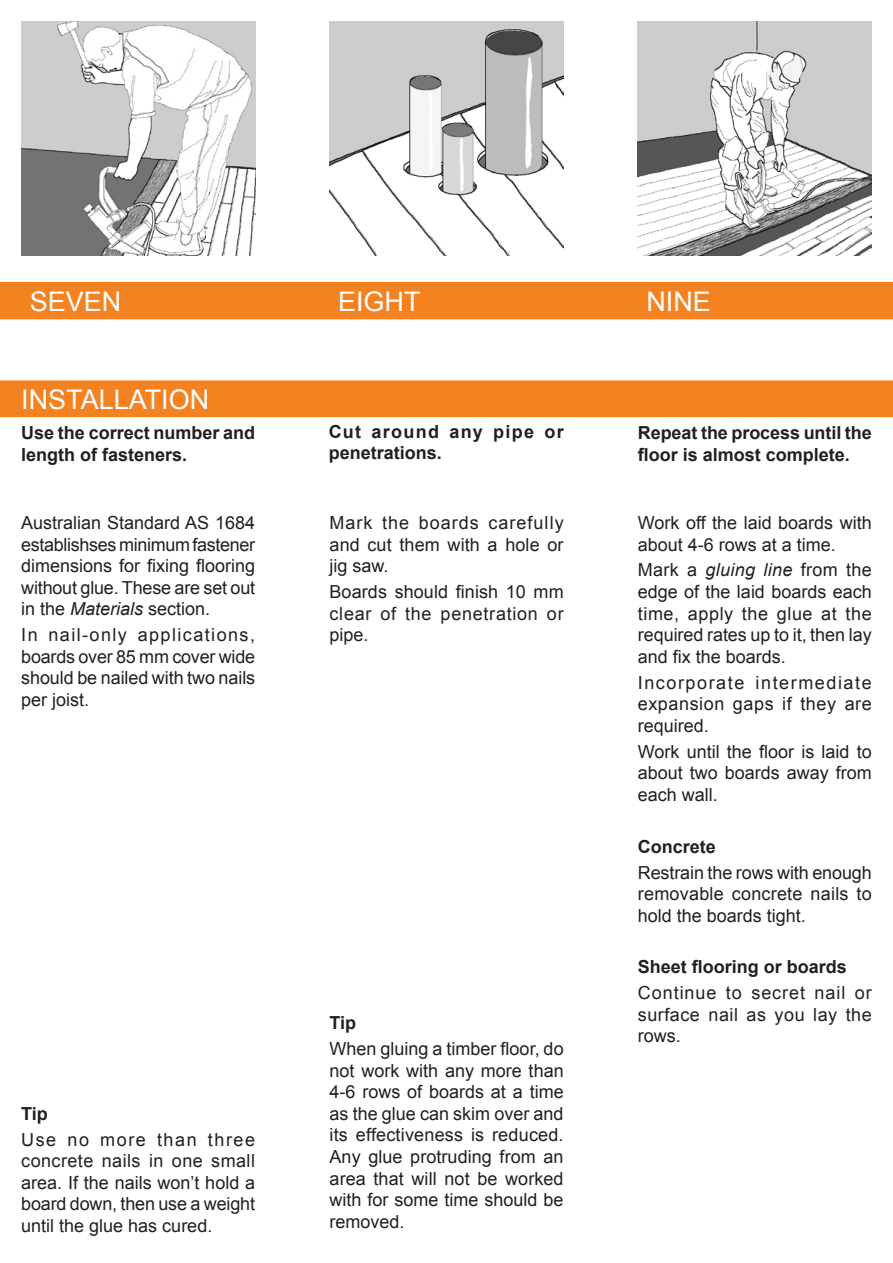
<style>
.page{position:relative;width:893px;height:1263px;background:#fff}
.page>*{position:absolute;margin:0;border:0;box-sizing:border-box;transform-origin:0 0}
.t1{font:27px "Arial";color:#fff}
.t2{font:18px/21.6px "Arial";color:#231f20;text-align:justify}
.t3{font:700 18px/21.6px "Arial";color:#231f20}
.t4{font:700 18px/21.6px "Arial";letter-spacing:.07em;color:#231f20}
.s1{font-style:italic}
</style>
<div class="page">
<div style="left:0;top:282px;width:893px;height:37px;background:#f58220"></div>
<div style="left:0;top:380px;width:893px;height:37px;background:#f58220"></div>
<img style="left:330px;top:21px;width:234px;height:234px">
<img style="left:638px;top:21px;width:234px;height:234px">
<img style="left:21px;top:21px;width:234px;height:234px">
<p class="t1" style="left:30px;top:284px;width:93px">SEVEN</p>
<p class="t1" style="left:338px;top:284px;width:84px">EIGHT</p>
<p class="t1" style="left:646px;top:284px;width:66px">NINE</p>
<p class="t1" style="left:21px;top:381px;width:190px">INSTALLATION</p>
<p class="t3" style="left:21px;top:422px;width:235px">Use the correct number and length of fasteners.</p>
<p class="t4" style="left:329px;top:421px;width:237px">Cut around any pipe or penetrations.</p>
<p class="t3" style="left:638px;top:422px;width:235px">Repeat the process until the floor is almost complete.</p>
<p class="t2" style="left:21px;top:512px;width:235px">Australian Standard AS 1684 establishses minimum fastener dimensions for fixing flooring without glue. These are set out in the <span class="s1">Materials</span> section.</p>
<p class="t2" style="left:21px;top:624px;width:236px">In nail-only applications, boards over 85 mm cover wide should be nailed with two nails per joist.</p>
<p class="t2" style="left:330px;top:512px;width:236px">Mark the boards carefully and cut them with a hole or jig saw.</p>
<p class="t2" style="left:330px;top:581px;width:236px">Boards should finish 10 mm clear of the penetration or pipe.</p>
<p class="t3" style="left:21px;top:1103px;width:28px">Tip</p>
<p class="t2" style="left:21px;top:1128px;width:235px">Use no more than three concrete nails in one small area. If the nails won’t hold a board down, then use a weight until the glue has cured.</p>
<p class="t3" style="left:330px;top:1012px;width:28px">Tip</p>
<p class="t2" style="left:330px;top:1038px;width:236px">When gluing a timber floor, do not work with any more than 4-6 rows of boards at a time as the glue can skim over and its effectiveness is reduced.<br>Any glue protruding from an area that will not be worked with for some time should be removed.</p>
<p class="t2" style="left:638px;top:512px;width:235px">Work off the laid boards with about 4-6 rows at a time.</p>
<p class="t2" style="left:638px;top:559px;width:235px">Mark a <span class="s1">gluing line</span> from the edge of the laid boards each time, apply the glue at the required rates up to it, then lay and fix the boards.</p>
<p class="t2" style="left:638px;top:672px;width:235px">Incorporate intermediate expansion gaps if they are required.</p>
<p class="t2" style="left:638px;top:741px;width:235px">Work until the floor is laid to about two boards away from each wall.</p>
<p class="t3" style="left:638px;top:836px;width:80px">Concrete</p>
<p class="t2" style="left:638px;top:861px;width:235px">Restrain the rows with enough removable concrete nails to hold the boards tight.</p>
<p class="t3" style="left:638px;top:957px;width:211px">Sheet flooring or boards</p>
<p class="t2" style="left:638px;top:982px;width:235px">Continue to secret nail or surface nail as you lay the rows.</p>
</div>
